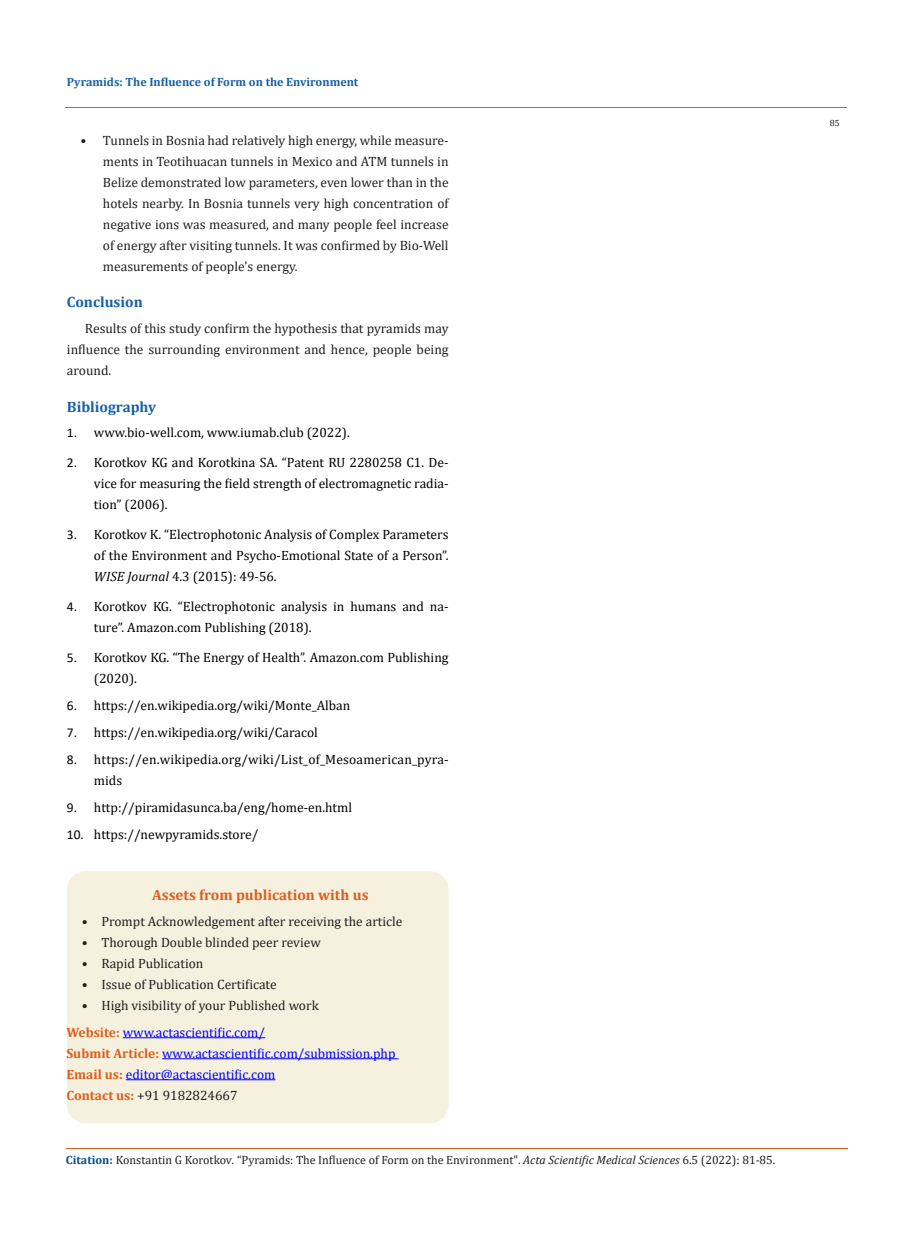
<style>
.page{position:relative;width:917px;height:1242px;background:#fff}
.page>*{position:absolute;margin:0;border:0;box-sizing:border-box;transform-origin:0 0}
.t1{font:700 15px "Cambria";color:#e05d1a}
.t2{font:700 15px "Cambria";color:#1560a6}
.t3{font:13.5px/21px "Cambria";color:#000}
.t4{font:13.5px/21px "Cambria";color:#231f20;text-align:justify}
.t5{font:13.5px "Cambria";color:#00f}
.t6{font:12px "Cambria";color:#231f20}
.t7{font:700 12px "Cambria";color:#1560a6}
.t8{font:9px "Cambria";color:#231f20}
.s1{font-family:"Calibri"}
.s2{font-style:italic}
.s3{font-weight:700;color:#e05d1a}
.s4{font-weight:700;color:#035089}
</style>
<div class="page">
<div style="left:68px;top:872px;width:380px;height:250px;background:#f6f0df;border-radius:18px"></div>
<div style="left:67px;top:871px;width:381px;height:252px;border:2px solid #f6f0df;border-radius:18px"></div>
<hr style="left:123px;top:1037px;width:142px;height:1px;background:#00f">
<hr style="left:162px;top:1058px;width:236px;height:1px;background:#00f">
<hr style="left:126px;top:1079px;width:149px;height:1px;background:#00f">
<hr style="left:65px;top:108px;width:782px;height:1px;background:#e05d1a">
<hr style="left:66px;top:1148px;width:781px;height:1px;background:#e05d1a">
<p class="t7" style="left:67px;top:73px;width:293px">Pyramids: The Influence of Form on the Environment</p>
<p class="t4" style="left:103px;top:130px;width:347px;text-indent:-22px">• Tunnels in Bosnia had relatively high energy, while measure&shy;ments in Teotihuacan tunnels in Mexico and ATM tunnels in Belize demonstrated low parameters, even lower than in the hotels nearby. In Bosnia tunnels very high concentration of negative ions was measured, and many people feel increase of energy after visiting tunnels. It was confirmed by Bio-Well measurements of people’s energy.</p>
<p class="t2" style="left:67px;top:292px;width:77px">Conclusion</p>
<p class="t4" style="left:67px;top:318px;width:383px;text-indent:18px">Results of this study confirm the hypothesis that pyramids may influence the surrounding environment and hence, people being around.</p>
<p class="t2" style="left:67px;top:396px;width:91px">Bibliography</p>
<p class="t3" style="left:67px;top:422px;width:284px"><span class="s1">1.</span> www.bio-well.com, www.iumab.club (2022).</p>
<p class="t3" style="left:94px;top:452px;width:356px;text-align:justify;text-indent:-27px"><span class="s1">2.</span> Korotkov KG and Korotkina SA. “Patent RU 2280258 C1. De&shy;vice for measuring the field strength of electromagnetic radia&shy;tion” (2006).</p>
<p class="t3" style="left:94px;top:524px;width:356px;text-align:justify;text-indent:-27px"><span class="s1">3.</span> Korotkov K. “Electrophotonic Analysis of Complex Parameters of the Environment and Psycho-Emotional State of a Person”.<br><span class="s2">WISE Journal</span> 4.3 (2015): 49-56.</p>
<p class="t3" style="left:94px;top:596px;width:356px;text-indent:-27px"><span class="s1">4.</span> Korotkov KG. “Electrophotonic analysis in humans and na&shy;ture”. Amazon.com Publishing (2018).</p>
<p class="t3" style="left:94px;top:647px;width:356px;text-indent:-27px"><span class="s1">5.</span> Korotkov KG. “The Energy of Health”. Amazon.com Publishing (2020).</p>
<p class="t3" style="left:67px;top:695px;width:285px"><span class="s1">6.</span> https://en.wikipedia.org/wiki/Monte_Alban</p>
<p class="t3" style="left:67px;top:722px;width:252px"><span class="s1">7.</span> https://en.wikipedia.org/wiki/Caracol</p>
<p class="t3" style="left:94px;top:749px;width:356px;text-indent:-27px"><span class="s1">8.</span> https://en.wikipedia.org/wiki/List_of_Mesoamerican_pyra&shy;mids</p>
<p class="t3" style="left:67px;top:797px;width:286px"><span class="s1">9.</span> http://piramidasunca.ba/eng/home-en.html</p>
<p class="t3" style="left:67px;top:824px;width:193px"><span class="s1">10.</span> https://newpyramids.store/</p>
<p class="t1" style="left:152px;top:884px;width:218px">Assets from publication with us</p>
<p class="t4" style="left:82px;top:911px;width:322px">• Prompt Acknowledgement after receiving the article</p>
<p class="t4" style="left:82px;top:932px;width:240px">• Thorough Double blinded peer review</p>
<p class="t4" style="left:82px;top:953px;width:123px">• Rapid Publication</p>
<p class="t4" style="left:82px;top:974px;width:196px">• Issue of Publication Certificate</p>
<p class="t4" style="left:82px;top:995px;width:238px">• High visibility of your Published work</p>
<p class="t5" style="left:66px;top:1024px;width:200px"><span class="s3">Website:</span> www.actascientific.com/</p>
<p class="t5" style="left:66px;top:1045px;width:330px"><span class="s3">Submit Article:</span> www.actascientific.com/submission.php</p>
<p class="t5" style="left:66px;top:1066px;width:210px"><span class="s3">Email us:</span> editor@actascientific.com</p>
<p class="t4" style="left:66px;top:1085px;width:173px"><span class="s3">Contact us:</span> +91 9182824667</p>
<p class="t6" style="left:66px;top:1153px;width:711px"><span class="s4">Citation:</span> Konstantin G Korotkov<span class="s2">.</span> “Pyramids: The Influence of Form on the Environment". <span class="s2">Acta Scientific Medical Sciences</span> 6.5 (2022): 81-85.</p>
<p class="t8" style="left:829px;top:118px;width:11px">85</p>
</div>
